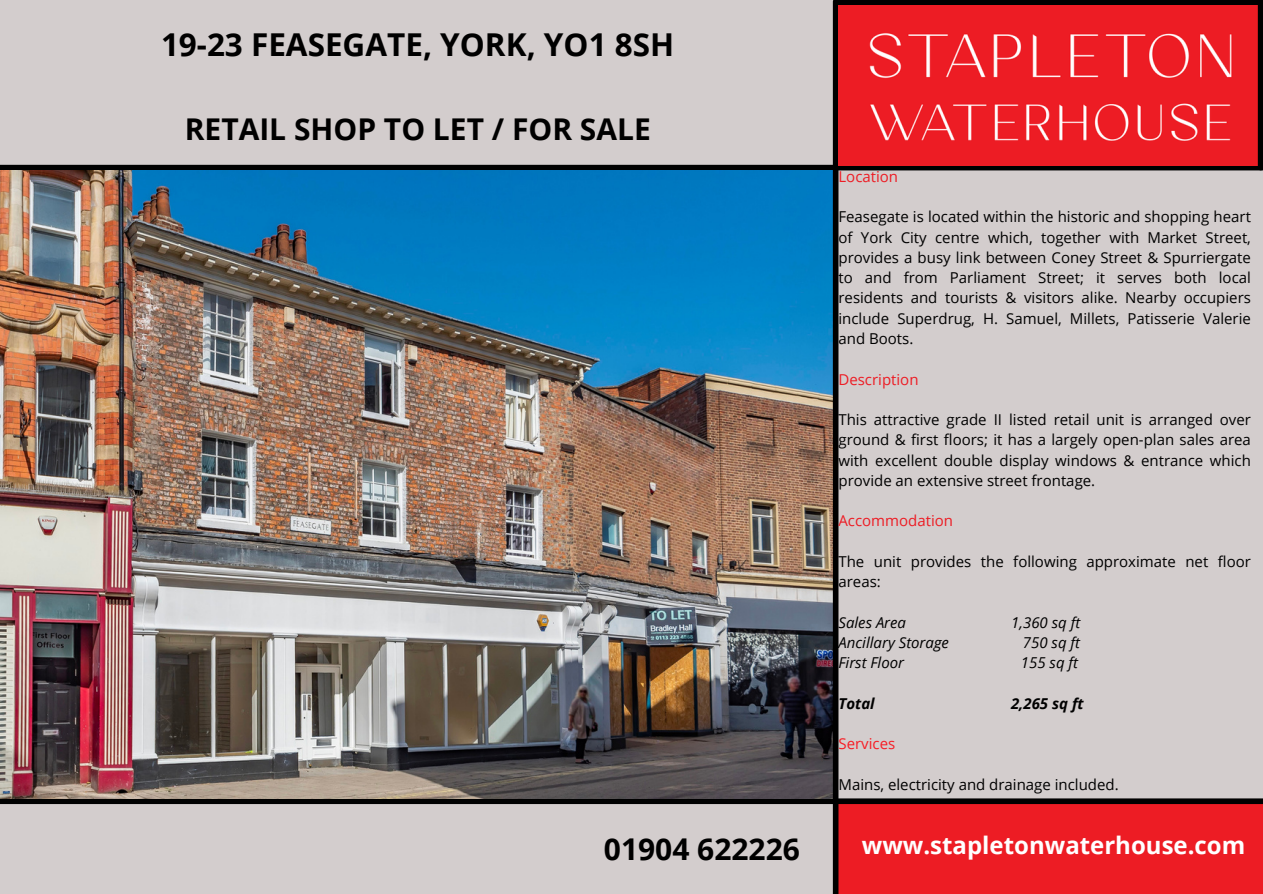
<style>
.page{position:relative;width:1263px;height:894px;background:#fff}
.page>*{position:absolute;margin:0;border:0;box-sizing:border-box;transform-origin:0 0}
.t1{font:700 31.5px "Open Sans";color:#000}
.t2{font:700 30px "Open Sans";color:#000}
.t3{font:700 24px "Open Sans";color:#fff}
.t4{font:15px/20.2px "Open Sans";color:#000;text-align:justify}
.t5{font:italic 15px "Open Sans";color:#000}
.t6{font:15px "Open Sans";color:#ed1c24}
.t7{font:italic 700 15px "Open Sans";color:#000}
.t8{font:15px "Open Sans";color:#f71d25}
</style>
<div class="page">
<div style="left:0;top:0;width:893px;height:468px;background:#d3cdcd"></div>
<div style="left:845px;top:125px;width:417px;height:673px;background:#d3cdcd"></div>
<div style="left:0;top:752px;width:845px;height:141px;background:#d3cdcd"></div>
<div style="left:836px;top:803px;width:427px;height:90px;background:#ed1c24"></div>
<div style="left:0;top:165px;width:1263px;height:5px;background:#000"></div>
<div style="left:0;top:798px;width:1263px;height:5px;background:#000"></div>
<img style="left:0;top:170px;width:833px;height:628px">
<div style="left:833px;top:1px;width:5px;height:892px;background:#000"></div>
<div style="left:838px;top:0;width:425px;height:6px;background:#000"></div>
<img style="left:838px;top:6px;width:420px;height:159px">
<div style="left:1258px;top:3px;width:5px;height:164px;background:#000"></div>
<p class="t1" style="left:161px;top:22px;width:515px">19-23 FEASEGATE, YORK, YO1 8SH</p>
<p class="t2" style="left:185px;top:108px;width:468px">RETAIL SHOP TO LET / FOR SALE</p>
<p class="t2" style="left:604px;top:828px;width:198px">01904 622226</p>
<p class="t6" style="left:838px;top:166px;width:61px">Location</p>
<p class="t4" style="left:838px;top:206px;width:414px">Feasegate is located within the historic and shopping heart of York City centre which, together with Market Street, provides a busy link between Coney Street &amp; Spurriergate to and from Parliament Street; it serves both local residents and tourists &amp; visitors alike. Nearby occupiers include Superdrug, H. Samuel, Millets, Patisserie Valerie and Boots.</p>
<p class="t6" style="left:838px;top:368px;width:82px">Description</p>
<p class="t4" style="left:838px;top:409px;width:414px">This attractive grade II listed retail unit is arranged over ground &amp; first floors; it has a largely open-plan sales area with excellent double display windows &amp; entrance which provide an extensive street frontage.</p>
<p class="t6" style="left:838px;top:510px;width:116px">Accommodation</p>
<p class="t4" style="left:838px;top:550px;width:414px">The unit provides the following approximate net floor areas:</p>
<p class="t5" style="left:838px;top:611px;width:69px">Sales Area</p>
<p class="t5" style="left:1011px;top:611px;width:71px">1,360 sq ft</p>
<p class="t5" style="left:838px;top:631px;width:112px">Ancillary Storage</p>
<p class="t5" style="left:1023px;top:631px;width:59px">750 sq ft</p>
<p class="t5" style="left:838px;top:652px;width:67px">First Floor</p>
<p class="t5" style="left:1021px;top:652px;width:59px">155 sq ft</p>
<p class="t7" style="left:838px;top:692px;width:38px">Total</p>
<p class="t7" style="left:1011px;top:692px;width:74px">2,265 sq ft</p>
<p class="t8" style="left:838px;top:733px;width:58px">Services</p>
<p class="t4" style="left:838px;top:773px;width:282px">Mains, electricity and drainage included.</p>
<p class="t3" style="left:862px;top:828px;width:385px">www.stapletonwaterhouse.com</p>
</div>
